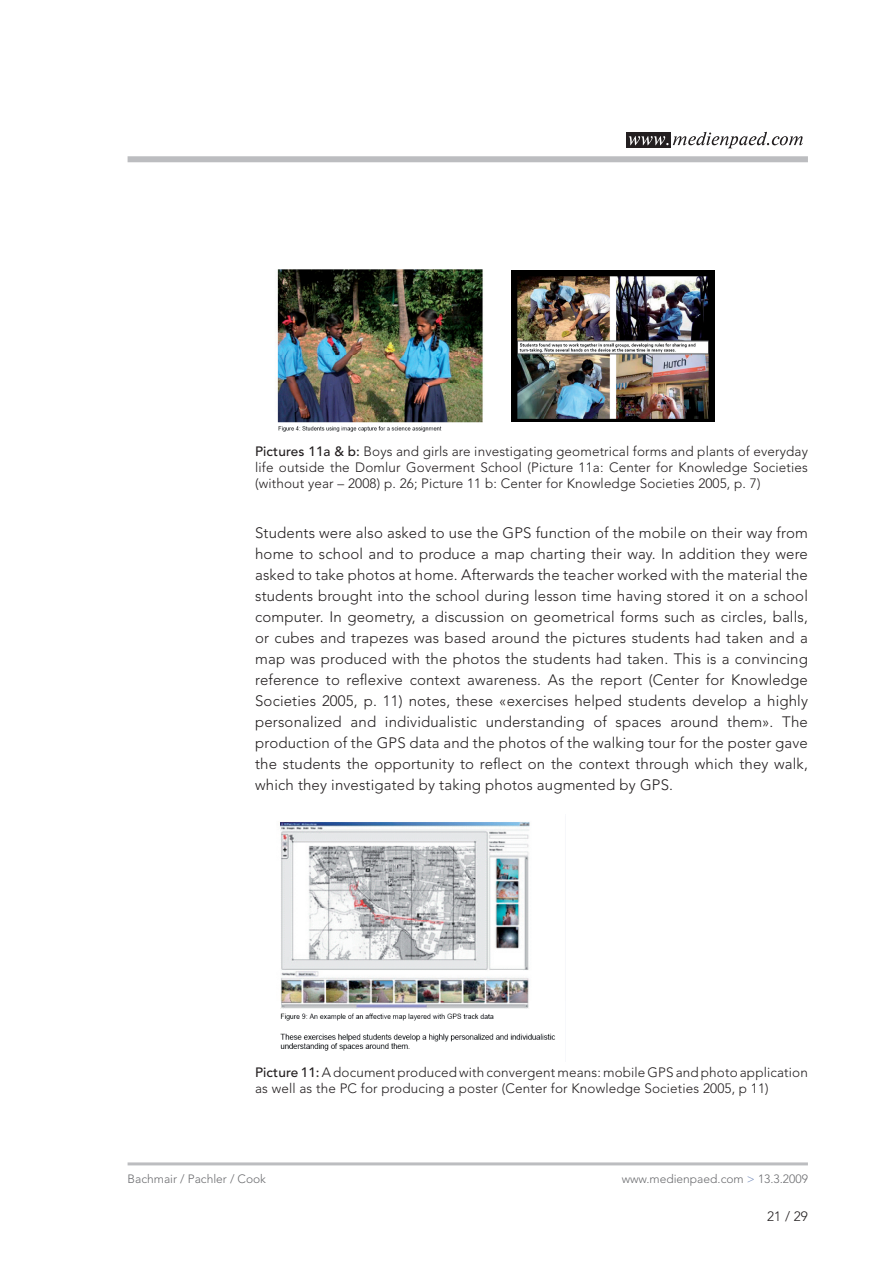
<style>
.page{position:relative;width:893px;height:1263px;background:#fff}
.page>*{position:absolute;margin:0;border:0;box-sizing:border-box;transform-origin:0 0}
.t1{font:300 15px/21px "Avenir";letter-spacing:.01em;color:#231f20;text-align:justify}
.t2{font:300 13.5px/16.2px "Avenir";letter-spacing:.01em;color:#231f20;text-align:justify}
.t3{font:300 12px "Avenir";color:#6c6d70}
.s1{font-weight:500}
.s2{color:#748cbb}
</style>
<div class="page">
<div style="left:128px;top:156px;width:680px;height:6px;background:#bcbdc0"></div>
<hr style="left:128px;top:1162px;width:680px;height:3px;background:#bcbdc0">
<div style="left:626px;top:133px;width:45px;height:15px;background:#231f20"></div>
<svg style="left:629px;top:132px;width:174px;height:16px"></svg>
<img style="left:277px;top:269px;width:206px;height:163px">
<img style="left:512px;top:270px;width:202px;height:152px">
<img style="left:280px;top:822px;width:275px;height:229px">
<p class="t2" style="left:255px;top:443px;width:554px"><span class="s1">Pictures 11a &amp; b:</span> Boys and girls are investigating geometrical forms and plants of everyday life outside the Domlur Goverment School (Picture 11a: Center for Knowledge Societies (without year – 2008) p. 26; Picture 11 b: Center for Knowledge Societies 2005, p. 7)</p>
<p class="t1" style="left:255px;top:522px;width:554px">Students were also asked to use the GPS function of the mobile on their way from home to school and to produce a map charting their way. In addition they were asked to take photos at home. Afterwards the teacher worked with the material the students brought into the school during lesson time having stored it on a school computer. In geometry, a discussion on geometrical forms such as circles, balls, or cubes and trapezes was based around the pictures students had taken and a map was produced with the photos the students had taken. This is a convincing reference to reflexive context awareness. As the report (Center for Knowledge Societies 2005, p. 11) notes, these «exercises helped students develop a highly personalized and individualistic understanding of spaces around them». The production of the GPS data and the photos of the walking tour for the poster gave the students the opportunity to reflect on the context through which they walk, which they investigated by taking photos augmented by GPS.</p>
<p class="t2" style="left:255px;top:1064px;width:554px"><span class="s1">Picture 11:</span> A document produced with convergent means: mobile GPS and photo application as well as the PC for producing a poster (Center for Knowledge Societies 2005, p 11)</p>
<p class="t3" style="left:128px;top:1171px;width:140px">Bachmair / Pachler / Cook</p>
<p class="t3" style="left:622px;top:1171px;width:188px">www.medienpaed.com <span class="s2">&gt;</span> 13.3.2009</p>
<p class="t2" style="left:767px;top:1208px;width:42px">21 / 29</p>
</div>
